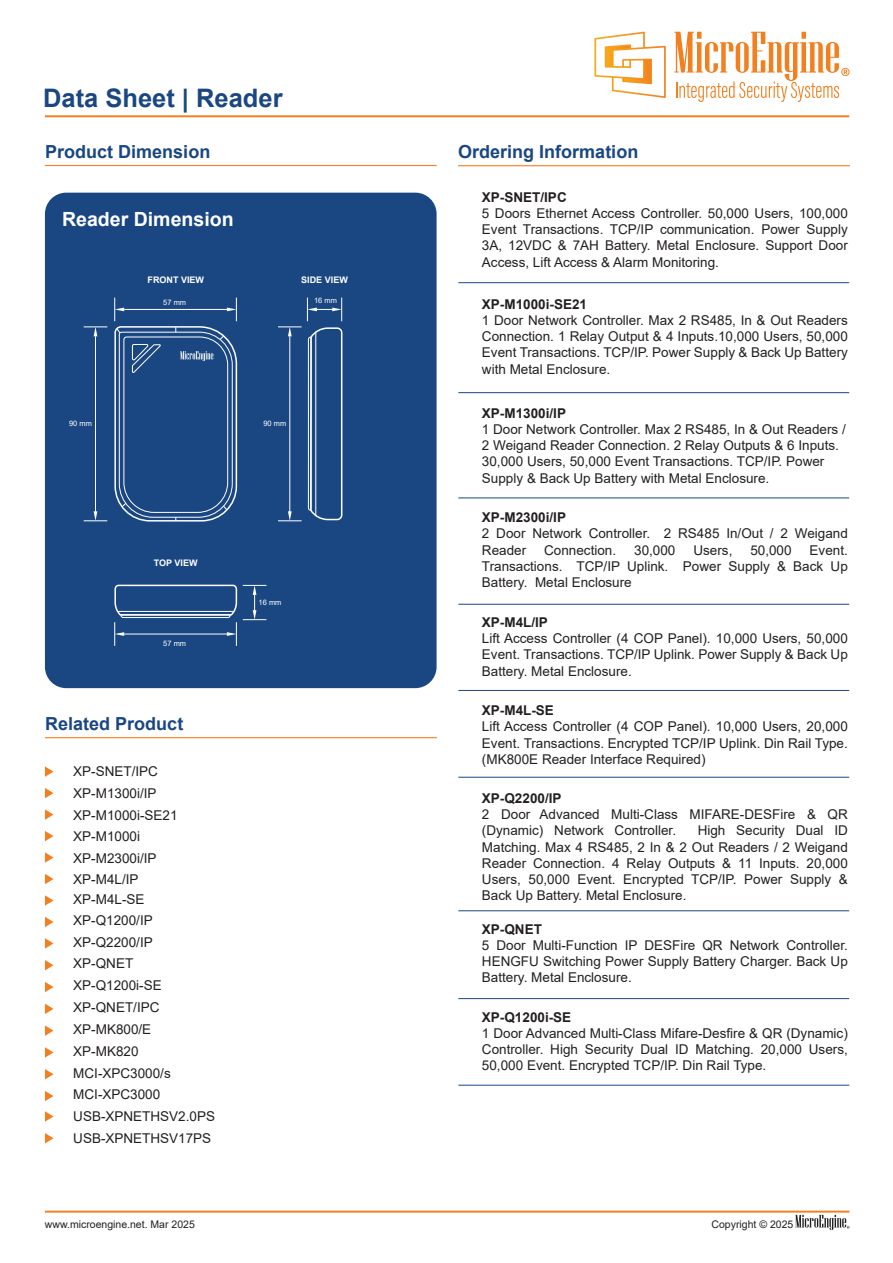
<style>
.page{position:relative;width:893px;height:1263px;background:#fff}
.page>*{position:absolute;margin:0;border:0;box-sizing:border-box;transform-origin:0 0}
.t1{font:700 25.5px "Arial";color:#1a4782}
.t2{font:700 19.5px "Arial";color:#fff}
.t3{font:700 18px "Arial";color:#1a4782}
.t4{font:13.5px/16.2px "Arial";color:#231f20;text-align:justify}
.t5{font:700 13.5px "Arial";color:#231f20}
.t6{font:10.5px "Arial";color:#231f20}
.t7{font:700 9px "Arial";color:#fff}
.t8{font:7.5px "Arial";color:#fff}
</style>
<div class="page">
<hr style="left:45px;top:1211px;width:804px;height:1px;background:#f38020">
<hr style="left:45px;top:115px;width:804px;height:2px;background:#f38020">
<svg style="left:674px;top:32px;width:175px;height:70px"></svg>
<svg style="left:594px;top:32px;width:72px;height:66px"></svg>
<svg style="left:795px;top:1215px;width:54px;height:15px"></svg>
<hr style="left:458px;top:165px;width:392px;height:1px;background:#f38020">
<hr style="left:458px;top:282px;width:391px;height:1px;background:#1a4782">
<hr style="left:458px;top:392px;width:391px;height:1px;background:#1a4782">
<hr style="left:458px;top:497px;width:391px;height:1px;background:#1a4782">
<hr style="left:458px;top:604px;width:391px;height:1px;background:#1a4782">
<hr style="left:458px;top:690px;width:391px;height:1px;background:#1a4782">
<hr style="left:458px;top:777px;width:391px;height:1px;background:#1a4782">
<hr style="left:458px;top:910px;width:391px;height:1px;background:#1a4782">
<hr style="left:458px;top:998px;width:391px;height:1px;background:#1a4782">
<hr style="left:458px;top:1085px;width:391px;height:1px;background:#1a4782">
<hr style="left:45px;top:737px;width:392px;height:1px;background:#f38020">
<svg style="left:45px;top:766px;width:9px;height:11px"></svg>
<svg style="left:45px;top:788px;width:9px;height:10px"></svg>
<svg style="left:45px;top:809px;width:9px;height:11px"></svg>
<svg style="left:45px;top:831px;width:9px;height:10px"></svg>
<svg style="left:45px;top:852px;width:9px;height:11px"></svg>
<svg style="left:45px;top:874px;width:9px;height:10px"></svg>
<svg style="left:45px;top:895px;width:9px;height:11px"></svg>
<svg style="left:45px;top:917px;width:9px;height:10px"></svg>
<svg style="left:45px;top:938px;width:9px;height:11px"></svg>
<svg style="left:45px;top:960px;width:9px;height:10px"></svg>
<svg style="left:45px;top:982px;width:9px;height:10px"></svg>
<svg style="left:45px;top:1004px;width:9px;height:10px"></svg>
<svg style="left:45px;top:1025px;width:9px;height:11px"></svg>
<svg style="left:45px;top:1047px;width:9px;height:11px"></svg>
<svg style="left:45px;top:1069px;width:9px;height:10px"></svg>
<svg style="left:45px;top:1091px;width:9px;height:10px"></svg>
<svg style="left:45px;top:1133px;width:9px;height:10px"></svg>
<svg style="left:45px;top:1111px;width:9px;height:11px"></svg>
<hr style="left:45px;top:165px;width:392px;height:1px;background:#f38020">
<div style="left:45px;top:193px;width:392px;height:495px;background:#1a4782;border-radius:21px"></div>
<svg style="left:308px;top:327px;width:35px;height:194px"></svg>
<hr style="left:315px;top:332px;width:1px;height:183px;background:#fff">
<svg style="left:84px;top:327px;width:23px;height:9px"></svg>
<svg style="left:84px;top:511px;width:23px;height:10px"></svg>
<hr style="left:95px;top:336px;width:1px;height:176px;background:#fff">
<svg style="left:278px;top:327px;width:24px;height:9px"></svg>
<svg style="left:278px;top:511px;width:24px;height:10px"></svg>
<hr style="left:290px;top:336px;width:1px;height:176px;background:#fff">
<svg style="left:307px;top:298px;width:35px;height:23px"></svg>
<svg style="left:114px;top:584px;width:152px;height:62px"></svg>
<svg style="left:114px;top:298px;width:124px;height:224px"></svg>
<h1 class="t1" style="left:43px;top:80px;width:241px">Data Sheet | Reader</h1>
<h3 class="t3" style="left:45px;top:139px;width:167px">Product Dimension</h3>
<h2 class="t2" style="left:62px;top:205px;width:173px">Reader Dimension</h2>
<p class="t7" style="left:148px;top:273px;width:58px">FRONT VIEW</p>
<p class="t7" style="left:301px;top:273px;width:48px">SIDE VIEW</p>
<p class="t8" style="left:69px;top:419px;width:24px">90 mm</p>
<p class="t8" style="left:163px;top:297px;width:24px">57 mm</p>
<p class="t8" style="left:314px;top:295px;width:24px">16 mm</p>
<p class="t7" style="left:154px;top:557px;width:45px">TOP VIEW</p>
<p class="t8" style="left:163px;top:638px;width:24px">57 mm</p>
<p class="t8" style="left:263px;top:419px;width:24px">90 mm</p>
<p class="t8" style="left:259px;top:597px;width:24px">16 mm</p>
<h3 class="t3" style="left:45px;top:711px;width:140px">Related Product</h3>
<p class="t4" style="left:73px;top:763px;width:86px">XP-SNET/IPC</p>
<p class="t4" style="left:73px;top:785px;width:85px">XP-M1300i/IP</p>
<p class="t4" style="left:73px;top:828px;width:68px">XP-M1000i</p>
<p class="t4" style="left:73px;top:807px;width:106px">XP-M1000i-SE21</p>
<p class="t4" style="left:73px;top:847px;width:85px;line-height:21.5px">XP-M2300i/IP<br>XP-M4L/IP</p>
<p class="t4" style="left:73px;top:888px;width:90px;line-height:21.8px;text-align:left">XP-M4L-SE<br>XP-Q1200/IP<br>XP-Q2200/IP<br>XP-QNET<br>XP-Q1200i-SE<br>XP-QNET/IPC<br>XP-MK800/E<br>XP-MK820</p>
<p class="t4" style="left:73px;top:1062px;width:99px;line-height:21.8px">MCI-XPC3000/s<br>MCI-XPC3000</p>
<p class="t4" style="left:73px;top:1130px;width:140px">USB-XPNETHSV17PS</p>
<p class="t4" style="left:73px;top:1108px;width:143px">USB-XPNETHSV2.0PS</p>
<p class="t6" style="left:45px;top:1217px;width:151px">www.microengine.net. Mar 2025</p>
<h3 class="t3" style="left:458px;top:139px;width:182px">Ordering Information</h3>
<p class="t5" style="left:482px;top:187px;width:86px">XP-SNET/IPC</p>
<p class="t4" style="left:482px;top:205px;width:367px">5 Doors Ethernet Access Controller. 50,000 Users, 100,000<br>Event Transactions. TCP/IP communication. Power Supply 3A, 12VDC &amp; 7AH Battery. Metal Enclosure. Support Door Access, Lift Access &amp; Alarm Monitoring.</p>
<p class="t5" style="left:482px;top:294px;width:107px">XP-M1000i-SE21</p>
<p class="t4" style="left:482px;top:312px;width:367px">1 Door Network Controller. Max 2 RS485, In &amp; Out Readers Connection. 1 Relay Output &amp; 4 Inputs.10,000 Users, 50,000<br>Event Transactions. TCP/IP. Power Supply &amp; Back Up Battery with Metal Enclosure.</p>
<p class="t5" style="left:482px;top:403px;width:86px">XP-M1300i/IP</p>
<p class="t4" style="left:482px;top:421px;width:365px;text-align:left">1 Door Network Controller. Max 2 RS485, In &amp; Out Readers / 2 Weigand Reader Connection. 2 Relay Outputs &amp; 6 Inputs.<br>30,000 Users, 50,000 Event Transactions. TCP/IP. Power Supply &amp; Back Up Battery with Metal Enclosure.</p>
<p class="t5" style="left:482px;top:508px;width:86px">XP-M2300i/IP</p>
<p class="t4" style="left:482px;top:525px;width:367px">2 Door Network Controller. 2 RS485 In/Out / 2 Weigand<br>Reader</p>
<p class="t4" style="left:544px;top:542px;width:74px">Connection.</p>
<p class="t4" style="left:634px;top:542px;width:43px">30,000</p>
<p class="t4" style="left:693px;top:542px;width:41px">Users,</p>
<p class="t4" style="left:750px;top:542px;width:43px">50,000</p>
<p class="t4" style="left:482px;top:542px;width:367px;text-indent:328px">Event.<br>Transactions. TCP/IP Uplink. Power Supply &amp; Back Up Battery. Metal Enclosure</p>
<p class="t5" style="left:482px;top:613px;width:68px">XP-M4L/IP</p>
<p class="t4" style="left:482px;top:630px;width:367px">Lift Access Controller (4 COP Panel). 10,000 Users, 50,000<br>Event. Transactions. TCP/IP Uplink. Power Supply &amp; Back Up Battery. Metal Enclosure.</p>
<p class="t5" style="left:482px;top:701px;width:74px">XP-M4L-SE</p>
<p class="t4" style="left:482px;top:718px;width:367px">Lift Access Controller (4 COP Panel). 10,000 Users, 20,000<br>Event. Transactions. Encrypted TCP/IP Uplink. Din Rail Type. (MK800E Reader Interface Required)</p>
<p class="t5" style="left:482px;top:789px;width:81px">XP-Q2200/IP</p>
<p class="t4" style="left:482px;top:806px;width:367px">2 Door Advanced Multi-Class MIFARE-DESFire &amp; QR (Dynamic) Network Controller.</p>
<p class="t4" style="left:482px;top:822px;width:367px;text-indent:216px">High Security Dual ID Matching. Max 4 RS485, 2 In &amp; 2 Out Readers / 2 Weigand Reader Connection. 4 Relay Outputs &amp; 11 Inputs. 20,000<br>Users, 50,000 Event. Encrypted TCP/IP. Power Supply &amp; Back Up Battery. Metal Enclosure.</p>
<p class="t5" style="left:482px;top:919px;width:62px">XP-QNET</p>
<p class="t4" style="left:482px;top:937px;width:367px">5 Door Multi-Function IP DESFire QR Network Controller.<br>HENGFU Switching Power Supply Battery Charger. Back Up Battery. Metal Enclosure.</p>
<p class="t5" style="left:482px;top:1007px;width:91px">XP-Q1200i-SE</p>
<p class="t4" style="left:482px;top:1025px;width:367px">1 Door Advanced Multi-Class Mifare-Desfire &amp; QR (Dynamic)<br>Controller. High Security Dual ID Matching. 20,000 Users, 50,000 Event. Encrypted TCP/IP. Din Rail Type.</p>
<p class="t6" style="left:711px;top:1217px;width:83px">Copyright © 2025</p>
</div>
